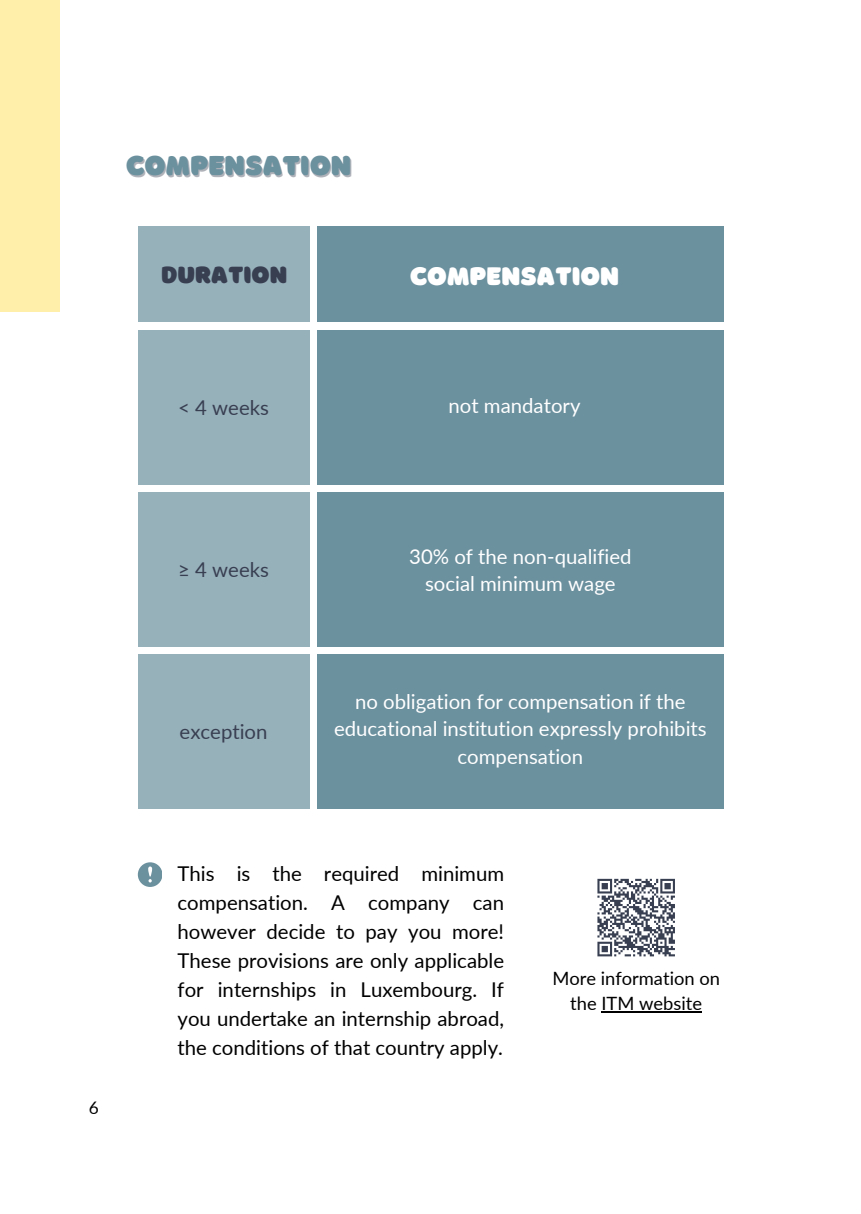
<style>
.page{position:relative;width:861px;height:1214px;background:#fff}
.page>*{position:absolute;margin:0;border:0;box-sizing:border-box;transform-origin:0 0}
.t1{font:28.6px "Borsok";color:#6b909e}
.t2{font:26.4px "Borsok";color:#fff}
.t3{font:24.4px "Borsok";color:#383f51}
.t4{font:20.4px/29px "Lato";color:#000;text-align:justify}
.t5{font:20.4px/27.6px "Lato";color:#fff;text-align:center}
.t6{font:20.4px "Lato";color:#383f51}
.t7{font:18.4px/25.6px "Lato";color:#000;text-align:center}
.t8{font:17.4px "Lato";color:#000}
</style>
<div class="page">
<div style="left:317px;top:227px;width:407px;height:95px;background:#6b909e"></div>
<div style="left:138px;top:227px;width:171px;height:95px;background:#97b1bb"></div>
<div style="left:138px;top:330px;width:171px;height:154px;background:#97b1bb"></div>
<div style="left:138px;top:492px;width:172px;height:154px;background:#97b1bb"></div>
<div style="left:138px;top:654px;width:172px;height:154px;background:#97b1bb"></div>
<div style="left:317px;top:330px;width:407px;height:154px;background:#6b909e"></div>
<div style="left:317px;top:492px;width:407px;height:154px;background:#6b909e"></div>
<div style="left:317px;top:654px;width:407px;height:154px;background:#6b909e"></div>
<div style="left:0;top:0;width:59px;height:312px;background:#ffefab"></div>
<svg style="left:138px;top:862px;width:24px;height:24px"></svg>
<svg style="left:597px;top:878px;width:78px;height:79px"></svg>
<hr style="left:601px;top:1011px;width:101px;height:2px;background:#000">
<h3 class="t1" style="left:126px;top:149px;width:227px">COMPENSATION</h3>
<h1 class="t3" style="left:161px;top:260px;width:128px">DURATION</h1>
<h1 class="t6" style="left:178px;top:395px;width:92px">&lt; 4 weeks</h1>
<h3 class="t2" style="left:410px;top:260px;width:211px">COMPENSATION</h3>
<h2 class="t5" style="left:449px;top:392px;width:133px">not mandatory</h2>
<p class="t8" style="left:89px;top:1097px;width:12px">6</p>
<h3 class="t6" style="left:178px;top:557px;width:92px">≥ 4 weeks</h3>
<h3 class="t6" style="left:180px;top:718px;width:89px">exception</h3>
<h3 class="t5" style="left:409px;top:542px;width:224px">30% of the non-qualified social minimum wage</h3>
<h3 class="t5" style="left:334px;top:687px;width:374px">no obligation for compensation if the educational institution expressly prohibits compensation</h3>
<p class="t4" style="left:178px;top:858px;width:328px">This is the required minimum compensation. A company can however decide to pay you more!<br>These provisions are only applicable for internships in Luxembourg. If you undertake an internship abroad, the conditions of that country apply.</p>
<h3 class="t7" style="left:552px;top:964px;width:169px">More information on the ITM website</h3>
</div>
